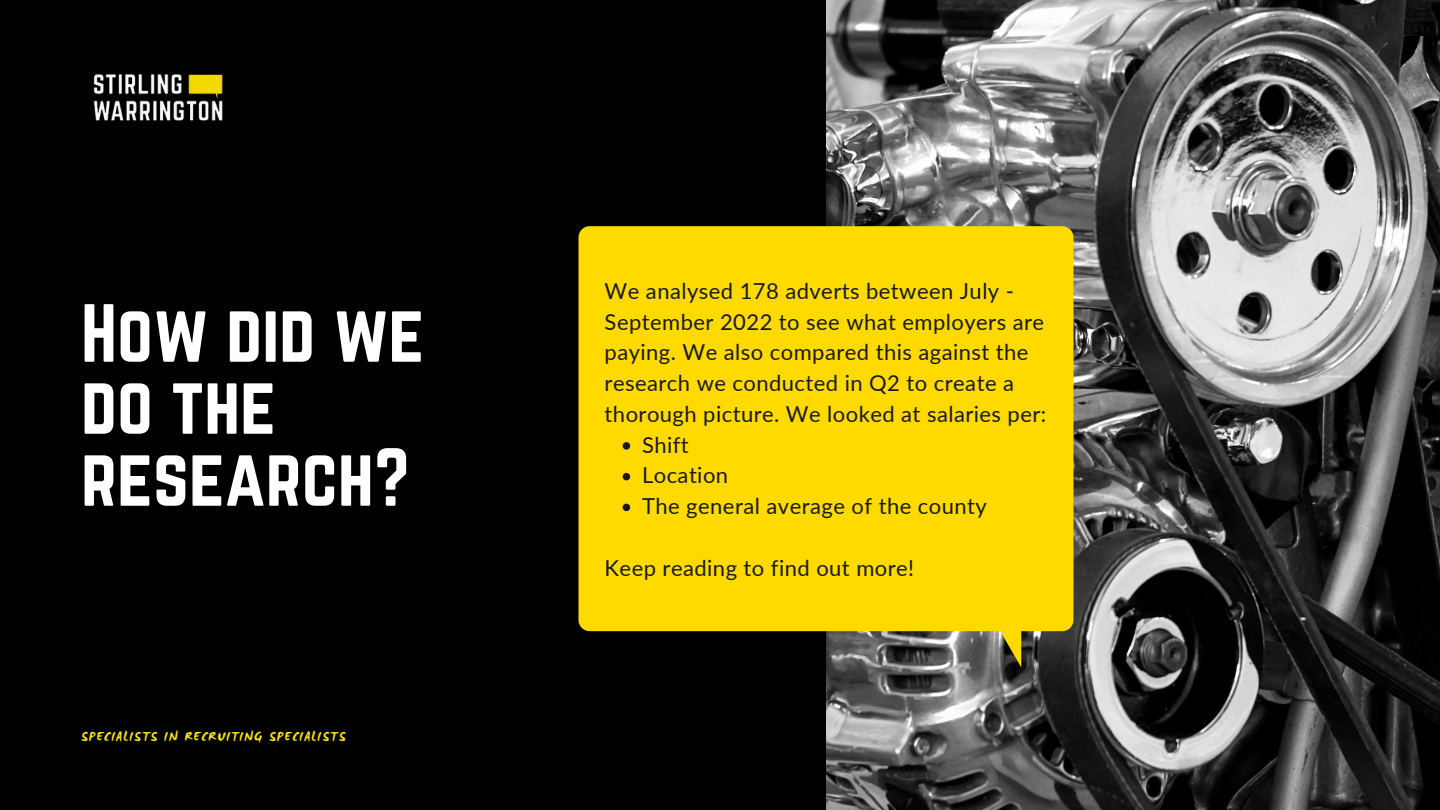
<style>
.page{position:relative;width:1440px;height:810px;background:#000}
.page>*{position:absolute;margin:0;border:0;box-sizing:border-box;transform-origin:0 0}
.t1{font:72px/72px "Norwester";color:#fff}
.t2{font:22px/30.8px "Lato";letter-spacing:.02em;color:#191919}
.t3{font:700 14px "WC Mano Negra Bta";letter-spacing:.1em;color:#fee600}
</style>
<div class="page">
<img style="left:826px;top:0;width:614px;height:810px">
<div style="left:578px;top:226px;width:495px;height:405px;background:#ffda00"></div>
<svg style="left:623px;top:442px;width:7px;height:8px"></svg>
<svg style="left:623px;top:473px;width:7px;height:7px"></svg>
<svg style="left:623px;top:504px;width:7px;height:7px"></svg>
<svg style="left:979px;top:595px;width:42px;height:73px;background:#c2ab25"></svg>
<img style="left:93px;top:74px;width:130px;height:47px">
<h1 class="t1" style="left:81px;top:297px;width:345px">How did we do the research?</h1>
<p class="t3" style="left:81px;top:727px;width:266px">SPECIALISTS IN RECRUITING SPECIALISTS</p>
<p class="t2" style="left:605px;top:275px;width:443px">We analysed 178 adverts between July - September 2022 to see what employers are paying. We also compared this against the research we conducted in Q2 to create a thorough picture. We looked at salaries per:</p>
<p class="t2" style="left:642px;top:429px;width:346px">Shift<br>Location<br>The general average of the county</p>
<p class="t2" style="left:605px;top:552px;width:311px">Keep reading to find out more!</p>
</div>
